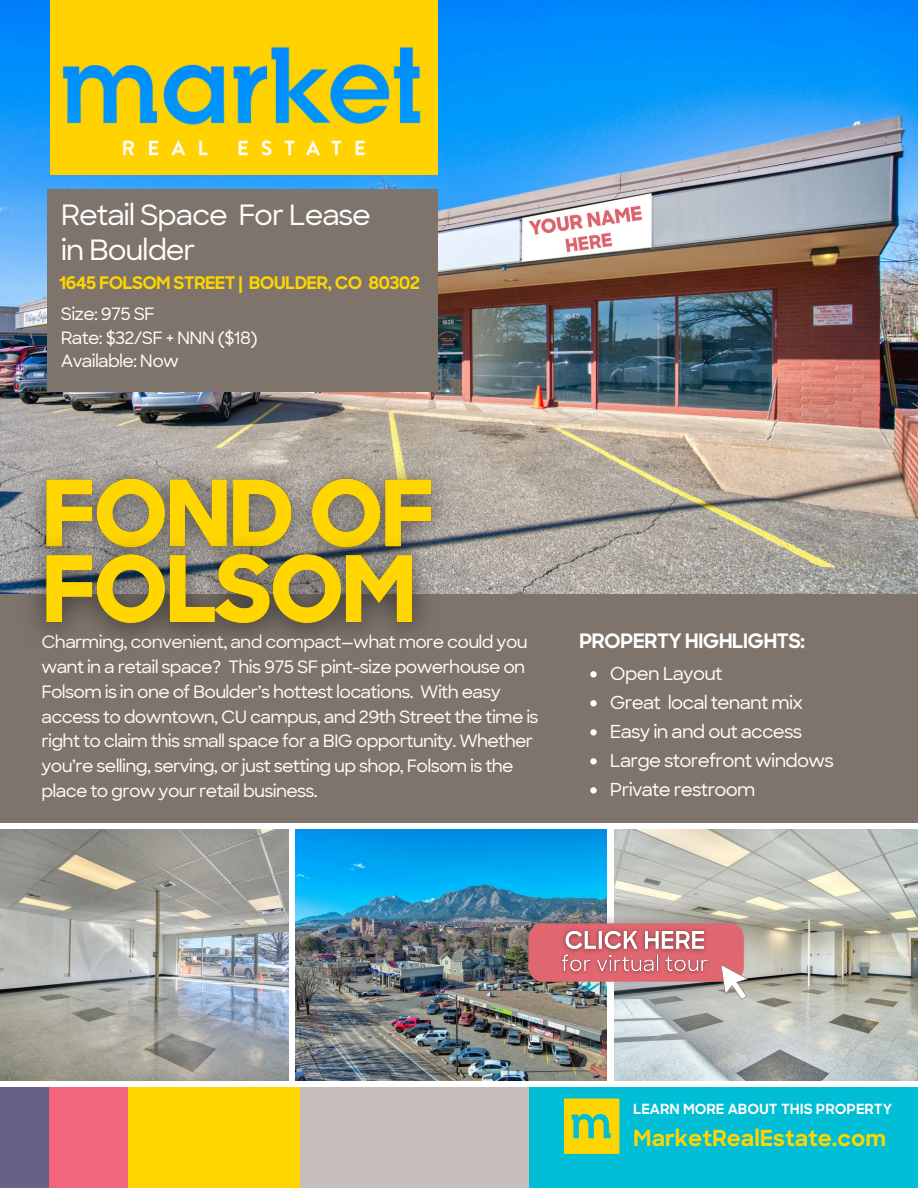
<style>
.page{position:relative;width:918px;height:1188px;background:#fff}
.page>*{position:absolute;margin:0;border:0;box-sizing:border-box;transform-origin:0 0}
.t1{font:500 28.5px/34.8px "Sharp Sans";letter-spacing:-.04em;color:#fff}
.t2{font:700 22.05px "Sharp Sans";color:#ffd600}
.t3{font:700 19.95px "Sharp Sans";letter-spacing:-.04em;color:#fff}
.t4{font:500 18.15px "Sharp Sans";letter-spacing:-.04em;color:#fff}
.t5{font:500 17.4px/24.9px "Sharp Sans";letter-spacing:-.04em;color:#fff}
.t6{font:700 17.4px "Sharp Sans";letter-spacing:-.04em;color:#ffd600}
.t7{font:500 17.25px "Sharp Sans";letter-spacing:-.04em;color:#fff}
.t8{font:700 13.95px "Sharp Sans";color:#fff}
</style>
<div class="page">
<img style="left:0;top:830px;width:288px;height:250px">
<img style="left:614px;top:830px;width:304px;height:250px">
<img style="left:296px;top:830px;width:310px;height:250px">
<img style="left:0;top:0;width:918px;height:594px">
<div style="left:0;top:594px;width:918px;height:229px;background:#7e746c"></div>
<div style="left:529px;top:1087px;width:389px;height:101px;background:#00bed5"></div>
<div style="left:300px;top:1087px;width:229px;height:101px;background:#c7bfbb"></div>
<div style="left:92px;top:1087px;width:208px;height:101px;background:#ffd600"></div>
<div style="left:0;top:1087px;width:57px;height:101px;background:#686085"></div>
<div style="left:49px;top:1087px;width:79px;height:101px;background:#f1667c"></div>
<svg style="left:564px;top:1099px;width:55px;height:55px;background:#d5d122"></svg>
<img style="left:50px;top:0;width:387px;height:175px">
<div style="left:47px;top:189px;width:390px;height:202px;background:#7e746c"></div>
<svg style="left:590px;top:671px;width:7px;height:6px"></svg>
<svg style="left:590px;top:700px;width:7px;height:6px"></svg>
<svg style="left:590px;top:729px;width:7px;height:7px"></svg>
<svg style="left:590px;top:758px;width:7px;height:7px"></svg>
<svg style="left:590px;top:787px;width:7px;height:7px"></svg>
<img style="left:8px;top:444px;width:461px;height:194px">
<img style="left:517px;top:911px;width:233px;height:77px">
<div style="left:528px;top:923px;width:216px;height:59px;background:#e06670;border-radius:15px"></div>
<img style="left:555px;top:923px;width:158px;height:25px">
<img style="left:561px;top:948px;width:147px;height:26px">
<svg style="left:721px;top:964px;width:27px;height:36px"></svg>
<p class="t1" style="left:61px;top:198px;width:312px">Retail Space For Lease in Boulder</p>
<p class="t6" style="left:59px;top:276px;width:363px">1645 FOLSOM STREET | BOULDER, CO 80302</p>
<p class="t7" style="left:61px;top:303px;width:95px">Size: 975 SF</p>
<p class="t7" style="left:61px;top:326px;width:199px">Rate: $32/SF + NNN ($18)</p>
<p class="t7" style="left:61px;top:350px;width:120px">Available: Now</p>
<p class="t5" style="left:42px;top:629px;width:499px">Charming, convenient, and compact—what more could you want in a retail space? This 975 SF pint-size powerhouse on Folsom is in one of Boulder’s hottest locations. With easy access to downtown, CU campus, and 29th Street the time is right to claim this small space for a BIG opportunity. Whether you’re selling, serving, or just setting up shop, Folsom is the place to grow your retail business.</p>
<h2 class="t3" style="left:579px;top:633px;width:228px">PROPERTY HIGHLIGHTS:</h2>
<p class="t4" style="left:610px;top:662px;width:114px">Open Layout</p>
<p class="t4" style="left:610px;top:691px;width:195px">Great local tenant mix</p>
<p class="t4" style="left:610px;top:720px;width:194px">Easy in and out access</p>
<p class="t4" style="left:610px;top:749px;width:226px">Large storefront windows</p>
<p class="t4" style="left:610px;top:778px;width:147px">Private restroom</p>
<h5 class="t8" style="left:633px;top:1104px;width:261px">LEARN MORE ABOUT THIS PROPERTY</h5>
<p class="t2" style="left:633px;top:1129px;width:254px">MarketRealEstate.com</p>
</div>
